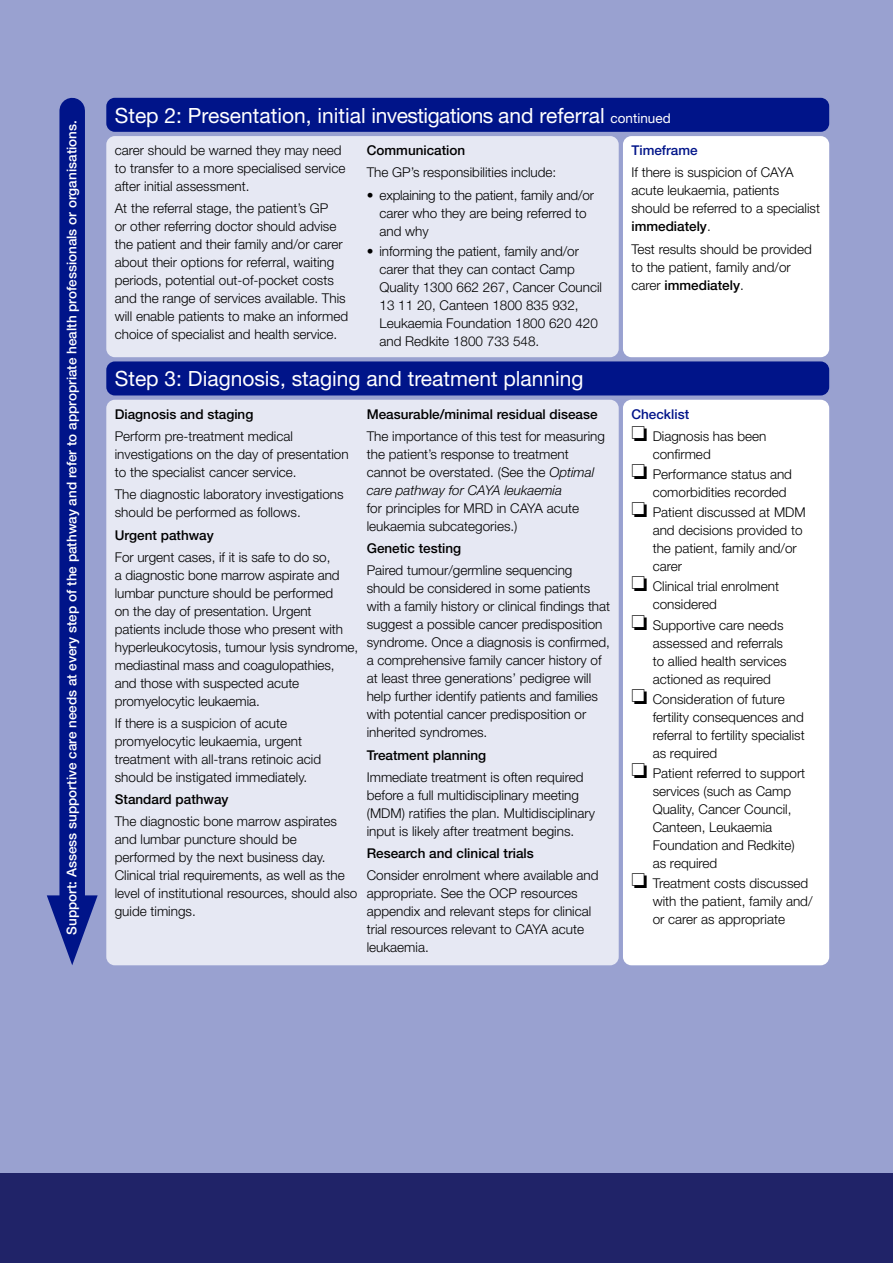
<style>
.page{position:relative;width:893px;height:1263px;background:#fff}
.page>*{position:absolute;margin:0;border:0;box-sizing:border-box;transform-origin:0 0}
.t1{font:21px "Helvetica Neue LT";color:#fff}
.t2{font:300 13.5px/18px "Helvetica Neue LT";color:#000}
.t3{font:500 13.5px "Helvetica Neue LT";color:#000}
.t4{font:500 13.5px "Helvetica Neue LT";color:#fff}
.t5{font:500 13.5px "Helvetica Neue LT";color:#001489}
.s1{font-size:13.5px}
.s2{font-weight:500}
.s3{font-style:italic}
.s4{font-weight:500;color:#001489}
</style>
<div class="page">
<div style="left:0;top:0;width:893px;height:1174px;background:#99a1d0"></div>
<div style="left:0;top:1174px;width:893px;height:89px;background:#202368"></div>
<div style="left:59px;top:111px;width:26px;height:811px;background:#001489"></div>
<svg style="left:47px;top:895px;width:51px;height:70px"></svg>
<div style="left:106px;top:361px;width:723px;height:34px;background:#001489;border-radius:9px"></div>
<div style="left:106px;top:400px;width:513px;height:565px;background:#e6e8f3;border-radius:9px"></div>
<div style="left:623px;top:400px;width:206px;height:565px;background:#fff;border-radius:9px"></div>
<div style="left:106px;top:136px;width:513px;height:221px;background:#e6e8f3;border-radius:9px"></div>
<div style="left:106px;top:98px;width:723px;height:34px;background:#001489;border-radius:9px"></div>
<div style="left:623px;top:136px;width:206px;height:221px;background:#fff;border-radius:9px"></div>
<p class="t4" style="left:64px;top:935px;width:816px;rotate:-90deg">Support: Assess supportive care needs at every step of the pathway and refer to appropriate health professionals or organisations.</p>
<h1 class="t1" style="left:115px;top:103px;width:557px">Step 2: Presentation, initial investigations and referral <span class="s1">continued</span></h1>
<p class="t5" style="left:631px;top:142px;width:68px">Timeframe</p>
<p class="t2" style="left:631px;top:163px;width:190px">If there is suspicion of CAYA acute leukaemia, patients should be referred to a specialist <span class="s2">immediately</span>.</p>
<p class="t2" style="left:631px;top:239px;width:182px">Test results should be provided to the patient, family and/or carer <span class="s2">immediately</span>.</p>
<p class="t3" style="left:367px;top:142px;width:100px">Communication</p>
<p class="t2" style="left:367px;top:163px;width:191px">The GP’s responsibilities include:</p>
<p class="t2" style="left:379px;top:185px;width:216px;text-indent:-13px">• explaining to the patient, family and/or carer who they are being referred to and why</p>
<p class="t2" style="left:379px;top:242px;width:224px;text-indent:-13px">• informing the patient, family and/or carer that they can contact Camp<br>Quality 1300 662 267, Cancer Council<br>13 11 20, Canteen 1800 835 932,<br>Leukaemia Foundation 1800 620 420 and Redkite 1800 733 548.</p>
<p class="t2" style="left:115px;top:141px;width:232px">carer should be warned they may need to transfer to a more specialised service after initial assessment.</p>
<p class="t2" style="left:115px;top:199px;width:235px">At the referral stage, the patient’s GP<br>or other referring doctor should advise the patient and their family and/or carer about their options for referral, waiting periods, potential out-of-pocket costs and the range of services available. This will enable patients to make an informed choice of specialist and health service.</p>
<h1 class="t1" style="left:115px;top:366px;width:470px">Step 3: Diagnosis, staging and treatment planning</h1>
<p class="t3" style="left:115px;top:406px;width:140px">Diagnosis and staging</p>
<p class="t2" style="left:115px;top:427px;width:235px">Perform pre-treatment medical investigations on the day of presentation to the specialist cancer service.</p>
<p class="t2" style="left:115px;top:485px;width:230px">The diagnostic laboratory investigations should be performed as follows.</p>
<p class="t3" style="left:115px;top:527px;width:101px">Urgent pathway</p>
<p class="t2" style="left:115px;top:548px;width:245px">For urgent cases, if it is safe to do so,<br>a diagnostic bone marrow aspirate and lumbar puncture should be performed<br>on the day of presentation. Urgent patients include those who present with hyperleukocytosis, tumour lysis syndrome, mediastinal mass and coagulopathies, and those with suspected acute promyelocytic leukaemia.</p>
<p class="t2" style="left:115px;top:714px;width:208px">If there is a suspicion of acute promyelocytic leukaemia, urgent treatment with all-trans retinoic acid should be instigated immediately.</p>
<p class="t3" style="left:115px;top:791px;width:115px">Standard pathway</p>
<p class="t2" style="left:115px;top:812px;width:244px">The diagnostic bone marrow aspirates and lumbar puncture should be performed by the next business day.<br>Clinical trial requirements, as well as the level of institutional resources, should also guide timings.</p>
<p class="t3" style="left:367px;top:406px;width:232px">Measurable/minimal residual disease</p>
<p class="t2" style="left:367px;top:427px;width:240px">The importance of this test for measuring the patient’s response to treatment cannot be overstated. (See the <span class="s3">Optimal care pathway for CAYA leukaemia</span></p>
<p class="t2" style="left:367px;top:499px;width:214px">for principles for MRD in CAYA acute leukaemia subcategories.)</p>
<p class="t3" style="left:367px;top:540px;width:96px">Genetic testing</p>
<p class="t2" style="left:367px;top:561px;width:245px">Paired tumour/germline sequencing should be considered in some patients with a family history or clinical findings that suggest a possible cancer predisposition syndrome. Once a diagnosis is confirmed, a comprehensive family cancer history of at least three generations’ pedigree will help further identify patients and families with potential cancer predisposition or inherited syndromes.</p>
<p class="t3" style="left:367px;top:747px;width:121px">Treatment planning</p>
<p class="t2" style="left:367px;top:768px;width:230px">Immediate treatment is often required before a full multidisciplinary meeting (MDM) ratifies the plan. Multidisciplinary input is likely after treatment begins.</p>
<p class="t3" style="left:367px;top:845px;width:169px">Research and clinical trials</p>
<p class="t2" style="left:367px;top:866px;width:233px">Consider enrolment where available and appropriate. See the OCP resources appendix and relevant steps for clinical trial resources relevant to CAYA acute leukaemia.</p>
<p class="t2" style="left:631px;top:403px;width:137px;line-height:22.2px"><span class="s4">Checklist<br></span>❏ Diagnosis has been</p>
<p class="t2" style="left:631px;top:444px;width:162px;line-height:20.1px;text-indent:21px">confirmed<br>❏ Performance status and</p>
<p class="t2" style="left:631px;top:482px;width:176px;line-height:20.1px;text-align:center">comorbidities recorded<br>❏ Patient discussed at MDM</p>
<p class="t2" style="left:653px;top:521px;width:151px">and decisions provided to the patient, family and/or carer</p>
<p class="t2" style="left:653px;top:577px;width:128px;text-indent:-21px">❏ Clinical trial enrolment considered</p>
<p class="t2" style="left:653px;top:615px;width:136px;text-indent:-21px">❏ Supportive care needs assessed and referrals to allied health services actioned as required</p>
<p class="t2" style="left:653px;top:690px;width:154px;text-indent:-21px">❏ Consideration of future fertility consequences and referral to fertility specialist as required</p>
<p class="t2" style="left:653px;top:764px;width:154px;text-indent:-21px">❏ Patient referred to support services (such as Camp<br>Quality, Cancer Council,<br>Canteen, Leukaemia<br>Foundation and Redkite) as required</p>
<p class="t2" style="left:653px;top:874px;width:161px;text-indent:-21px">❏ Treatment costs discussed with the patient, family and/ or carer as appropriate</p>
</div>
